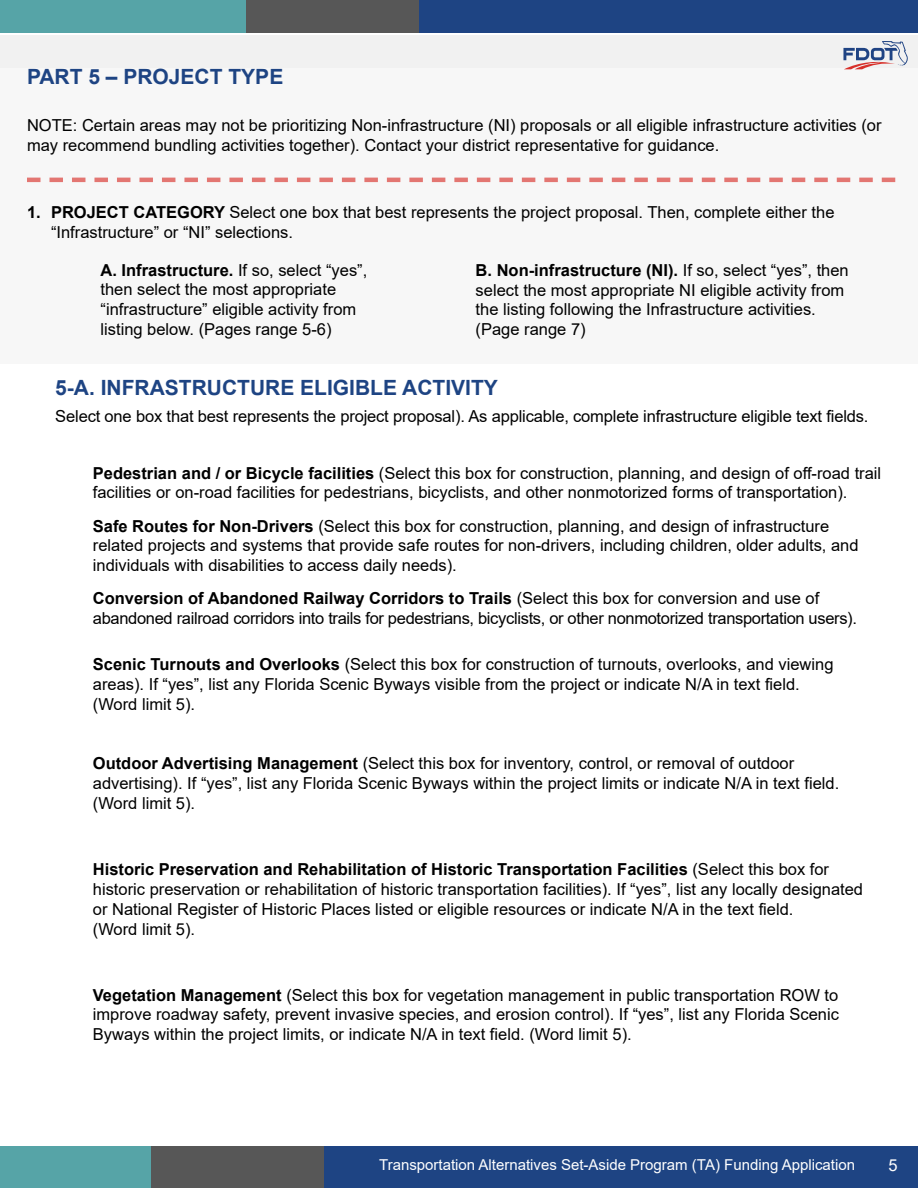
<style>
.page{position:relative;width:918px;height:1188px;background:#fff}
.page>*{position:absolute;margin:0;border:0;box-sizing:border-box;transform-origin:0 0}
.t1{font:700 21px "Arial";color:#1e4483}
.t2{font:16.5px/19.8px "Arial";color:#000}
.t3{font:16.5px/19.8px "Arial";letter-spacing:-.02em;color:#000}
.t4{font:16.5px "Arial";color:#fff}
.t5{font:15px "Arial";color:#fff}
.s1{font-weight:700}
</style>
<div class="page">
<div style="left:0;top:1146px;width:169px;height:42px;background:#56a4a7"></div>
<div style="left:323px;top:1146px;width:595px;height:42px;background:#1e4483"></div>
<div style="left:151px;top:1146px;width:172px;height:42px;background:#575757"></div>
<div style="left:0;top:35px;width:918px;height:69px;background:#f1f1f1"></div>
<div style="left:0;top:68px;width:918px;height:296px;background:#f7f7f7"></div>
<svg style="left:27px;top:178px;width:868px;height:4px"></svg>
<div style="left:0;top:0;width:264px;height:33px;background:#56a4a7"></div>
<div style="left:418px;top:0;width:500px;height:33px;background:#1e4483"></div>
<div style="left:246px;top:0;width:172px;height:33px;background:#575757"></div>
<svg style="left:843px;top:41px;width:65px;height:28px"></svg>
<p class="t1" style="left:27px;top:62px;width:258px">PART 5 – PROJECT TYPE</p>
<p class="t2" style="left:27px;top:115px;width:856px">NOTE: Certain areas may not be prioritizing Non-infrastructure (NI) proposals or all eligible infrastructure activities (or may recommend bundling activities together). Contact your district representative for guidance.</p>
<p class="t2" style="left:51px;top:203px;width:785px;text-indent:-24px"><span class="s1">1. PROJECT CATEGORY</span> Select one box that best represents the project proposal. Then, complete either the “Infrastructure” or “NI” selections.</p>
<p class="t2" style="left:101px;top:260px;width:268px"><span class="s1">A. Infrastructure.</span> If so, select “yes”, then select the most appropriate “infrastructure” eligible activity from listing below. (Pages range 5-6)</p>
<p class="t2" style="left:476px;top:260px;width:375px"><span class="s1">B. Non-infrastructure (NI).</span> If so, select “yes”, then select the most appropriate NI eligible activity from the listing following the Infrastructure activities. (Page range 7)</p>
<p class="t1" style="left:55px;top:373px;width:444px">5-A. INFRASTRUCTURE ELIGIBLE ACTIVITY</p>
<p class="t2" style="left:55px;top:406px;width:815px">Select one box that best represents the project proposal). As applicable, complete infrastructure eligible text fields.</p>
<p class="t2" style="left:93px;top:463px;width:790px"><span class="s1">Pedestrian and / or Bicycle facilities</span> (Select this box for construction, planning, and design of off-road trail facilities or on-road facilities for pedestrians, bicyclists, and other nonmotorized forms of transportation).</p>
<p class="t2" style="left:93px;top:516px;width:767px"><span class="s1">Safe Routes for Non-Drivers</span> (Select this box for construction, planning, and design of infrastructure related projects and systems that provide safe routes for non-drivers, including children, older adults, and individuals with disabilities to access daily needs).</p>
<p class="t3" style="left:93px;top:588px;width:766px"><span class="s1">Conversion of Abandoned Railway Corridors to Trails</span> (Select this box for conversion and use of abandoned railroad corridors into trails for pedestrians, bicyclists, or other nonmotorized transportation users).</p>
<p class="t2" style="left:93px;top:654px;width:742px"><span class="s1">Scenic Turnouts and Overlooks</span> (Select this box for construction of turnouts, overlooks, and viewing areas). If “yes”, list any Florida Scenic Byways visible from the project or indicate N/A in text field. (Word limit 5).</p>
<p class="t2" style="left:93px;top:753px;width:748px"><span class="s1">Outdoor Advertising Management</span> (Select this box for inventory, control, or removal of outdoor advertising). If “yes”, list any Florida Scenic Byways within the project limits or indicate N/A in text field. (Word limit 5).</p>
<p class="t2" style="left:93px;top:859px;width:772px"><span class="s1">Historic Preservation and Rehabilitation of Historic Transportation Facilities</span> (Select this box for historic preservation or rehabilitation of historic transportation facilities). If “yes”, list any locally designated or National Register of Historic Places listed or eligible resources or indicate N/A in the text field.<br>(Word limit 5).</p>
<p class="t2" style="left:93px;top:985px;width:748px;text-align:justify"><span class="s1">Vegetation Management</span> (Select this box for vegetation management in public transportation ROW to improve roadway safety, prevent invasive species, and erosion control). If “yes”, list any Florida Scenic Byways within the project limits, or indicate N/A in text field. (Word limit 5).</p>
<p class="t5" style="left:379px;top:1155px;width:478px">Transportation Alternatives Set-Aside Program (TA) Funding Application</p>
<p class="t4" style="left:888px;top:1154px;width:11px">5</p>
</div>
